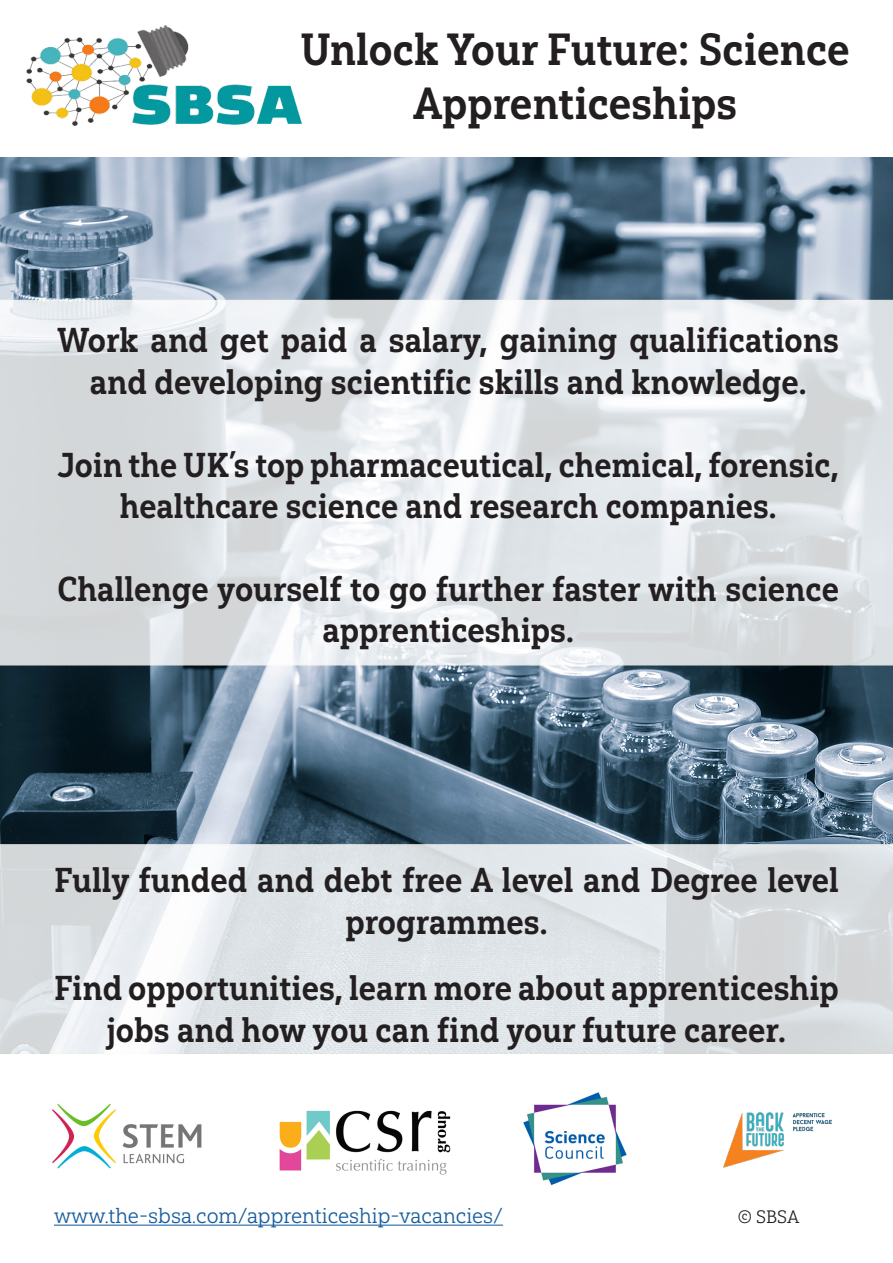
<style>
.page{position:relative;width:893px;height:1263px;background:#fff}
.page>*{position:absolute;margin:0;border:0;box-sizing:border-box;transform-origin:0 0}
.t1{font:45px "Yorkten Slab Con Bol";color:#231f20}
.t2{font:34.5px/41.4px "Yorkten Slab Con Bol";color:#231f20;text-align:center}
.t3{font:21px "Yorkten Slab Nor Boo";color:#175d9e}
.t4{font:18px "Yorkten Slab Nor Boo";color:#231f20}
</style>
<div class="page">
<img style="left:0;top:157px;width:893px;height:687px">
<svg style="left:0;top:300px;width:893px;height:365px"></svg>
<svg style="left:0;top:844px;width:893px;height:210px;background:#dee2e6"></svg>
<img style="left:26px;top:25px;width:277px;height:101px">
<img style="left:279px;top:1110px;width:172px;height:65px">
<hr style="left:54px;top:1224px;width:449px;height:2px;background:#175d9e">
<img style="left:723px;top:1112px;width:109px;height:56px">
<img style="left:52px;top:1103px;width:150px;height:66px">
<img style="left:523px;top:1092px;width:104px;height:94px">
<p class="t1" style="left:300px;top:22px;width:551px">Unlock Your Future: Science</p>
<p class="t1" style="left:413px;top:76px;width:326px">Apprenticeships</p>
<p class="t2" style="left:57px;top:319px;width:783px">Work and get paid a salary, gaining qualifications and developing scientific skills and knowledge.</p>
<p class="t2" style="left:57px;top:444px;width:783px">Join the UK’s top pharmaceutical, chemical, forensic, healthcare science and research companies.</p>
<p class="t2" style="left:57px;top:568px;width:783px">Challenge yourself to go further faster with science apprenticeships.</p>
<p class="t2" style="left:54px;top:859px;width:786px">Fully funded and debt free A level and Degree level programmes.</p>
<p class="t2" style="left:54px;top:967px;width:786px">Find opportunities, learn more about apprenticeship jobs and how you can find your future career.</p>
<p class="t3" style="left:54px;top:1203px;width:451px">www.the-sbsa.com/apprenticeship-vacancies/</p>
<p class="t4" style="left:738px;top:1206px;width:63px">© SBSA</p>
</div>
